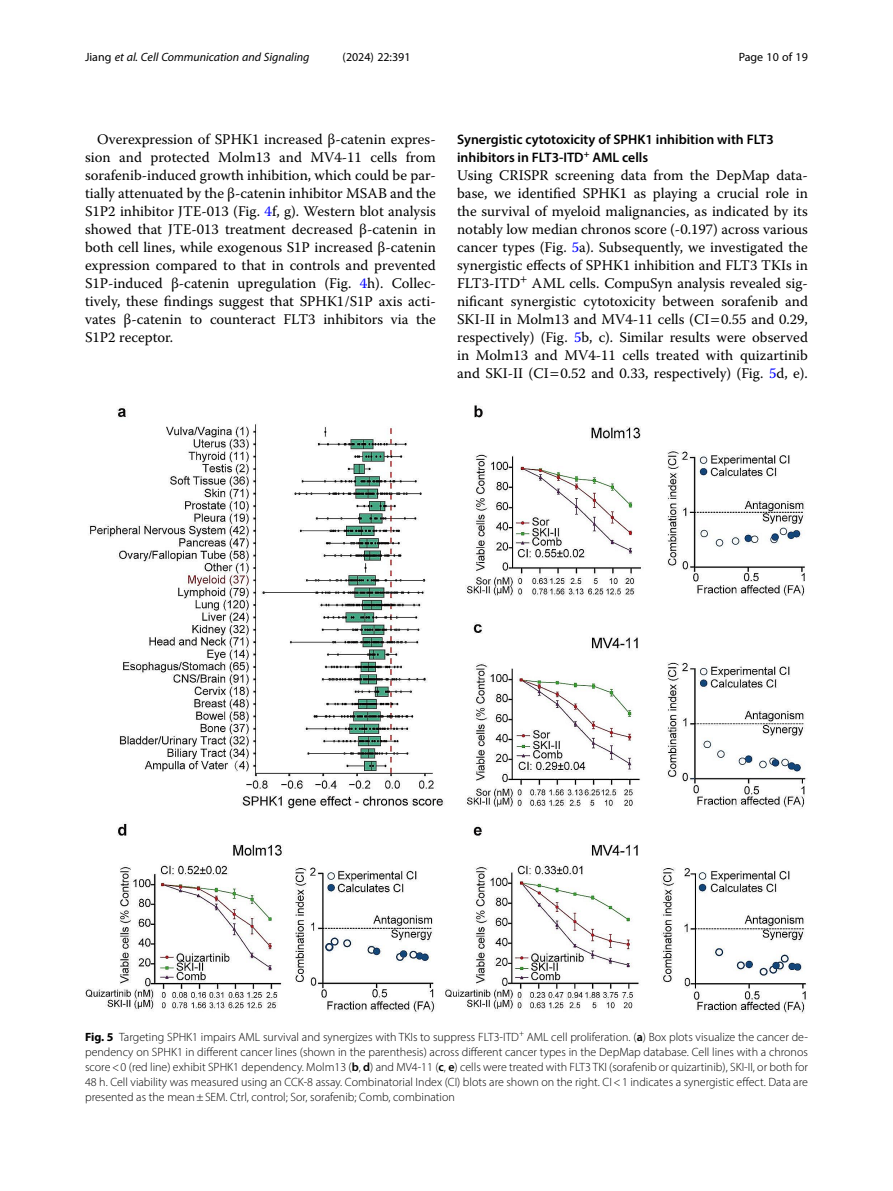
<style>
.page{position:relative;width:893px;height:1191px;background:#fff}
.page>*{position:absolute;margin:0;border:0;box-sizing:border-box;transform-origin:0 0}
.Body_Text{font:14.7px/18px "Warnock Pro";color:#000;text-align:justify}
.Body_Text_Indent{font:14.7px/18px "Warnock Pro";color:#000;text-align:justify}
.Head_2{font:600 13.8px/18px "Myriad Pro";color:#000}
.Figure_Caption{font:300 12px/15px "Myriad Pro";color:#000;text-align:justify}
.t1{font:italic 12px "Myriad Pro";color:#000}
.t2{font:12px "Myriad Pro";color:#000}
.s1{font-style:normal}
.s2{color:#00f}
.s3{font-weight:700}
.s4{font-weight:600}
</style>
<div class="page">
<img style="left:85px;top:405px;width:722px;height:609px">
<p class="t1" style="left:85px;top:50px;width:226px"><span class="s1">Jiang</span> et al. Cell Communication and Signaling</p>
<p class="t2" style="left:343px;top:50px;width:70px">(2024) 22:391</p>
<p class="t2" style="left:739px;top:50px;width:71px">Page 10 of 19</p>
<p class="Body_Text_Indent" style="left:85px;top:130px;width:352px;text-indent:12px">Overexpression of SPHK1 increased β-catenin expres&shy;sion and protected Molm13 and MV4-11 cells from sorafenib-induced growth inhibition, which could be par&shy;tially attenuated by the β-catenin inhibitor MSAB and the S1P2 inhibitor JTE-013 (Fig. <span class="s2">4</span>f, g). Western blot analysis showed that JTE-013 treatment decreased β-catenin in both cell lines, while exogenous S1P increased β-catenin expression compared to that in controls and prevented S1P-induced β-catenin upregulation (Fig. <span class="s2">4</span>h). Collec&shy;tively, these findings suggest that SPHK1/S1P axis acti&shy;vates β-catenin to counteract FLT3 inhibitors via the S1P2 receptor.</p>
<p class="Head_2" style="left:457px;top:130px;width:318px">Synergistic cytotoxicity of SPHK1 inhibition with FLT3 inhibitors in FLT3-ITD<sup>+</sup> AML cells</p>
<p class="Body_Text" style="left:457px;top:166px;width:352px">Using CRISPR screening data from the DepMap data&shy;base, we identified SPHK1 as playing a crucial role in the survival of myeloid malignancies, as indicated by its notably low median chronos score (-0.197) across various cancer types (Fig. <span class="s2">5</span>a). Subsequently, we investigated the synergistic effects of SPHK1 inhibition and FLT3 TKIs in FLT3-ITD<sup>+</sup> AML cells. CompuSyn analysis revealed sig&shy;nificant synergistic cytotoxicity between sorafenib and SKI-II in Molm13 and MV4-11 cells (CI 0.55 and 0.29, respectively) (Fig. <span class="s2">5</span>b, c). Similar results were observed in Molm13 and MV4-11 cells treated with quizartinib and SKI-II (CI 0.52 and 0.33, respectively) (Fig. <span class="s2">5</span>d, e).</p>
<p class="Figure_Caption" style="left:85px;top:1029px;width:724px"><span class="s3">Fig. 5</span> Targeting SPHK1 impairs AML survival and synergizes with TKIs to suppress FLT3-ITD<sup>+</sup> AML cell proliferation. (<span class="s4">a</span>) Box plots visualize the cancer de&shy;pendency on SPHK1 in different cancer lines (shown in the parenthesis) across different cancer types in the DepMap database. Cell lines with a chronos score&lt;0 (red line) exhibit SPHK1 dependency. Molm13 (<span class="s4">b</span>, <span class="s4">d</span>) and MV4-11 (<span class="s4">c</span>, <span class="s4">e</span>) cells were treated with FLT3 TKI (sorafenib or quizartinib), SKI-II, or both for 48 h. Cell viability was measured using an CCK-8 assay. Combinatorial Index (CI) blots are shown on the right. CI&lt;1 indicates a synergistic effect. Data are presented as the mean±SEM. Ctrl, control; Sor, sorafenib; Comb, combination</p>
</div>
